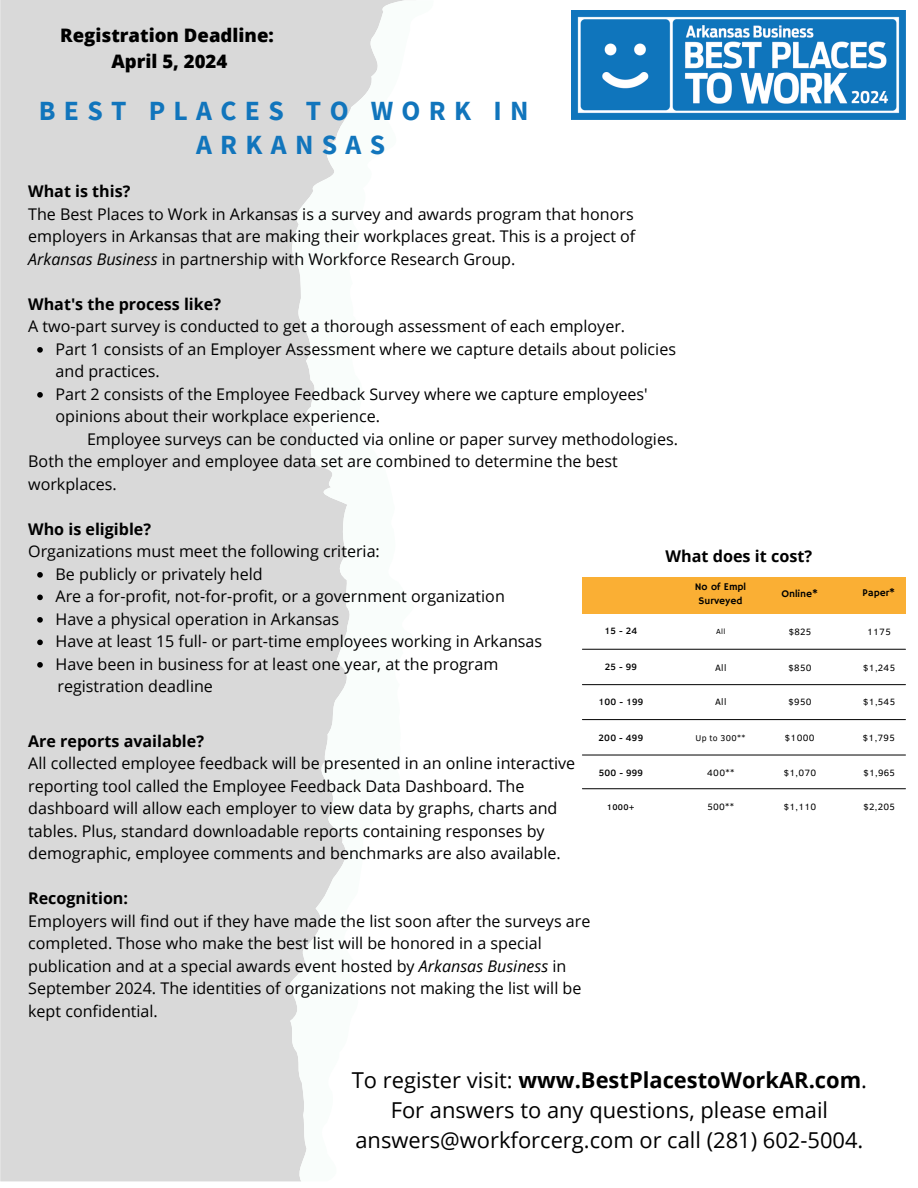
<style>
.page{position:relative;width:918px;height:1188px;background:#fff}
.page>*{position:absolute;margin:0;border:0;box-sizing:border-box;transform-origin:0 0}
.t1{font:700 27.75px "Source Sans Pro";letter-spacing:.3em;color:#1175bc}
.t2{font:21.9px/30.3px "Open Sans";color:#000;text-align:center}
.t3{font:700 21.9px "Open Sans";color:#000}
.t4{font:800 18.6px "Open Sans";color:#000}
.t5{font:700 16.2px "Open Sans";color:#000}
.t6{font:16.05px/22.5px "Open Sans";color:#000}
.t7{font:700 16.05px "Open Sans";color:#000}
.t8{font:10.2px/14.1px "Hammersmith One";color:#000;text-align:center}
.t9{font:9.45px "Clear Sans";letter-spacing:.03em;color:#000}
.t10{font:500 9.45px "Clear Sans";letter-spacing:.03em;color:#000}
.t11{font:8.7px "Clear Sans";letter-spacing:.03em;color:#000}
.t12{font:500 8.4px "Clear Sans";color:#000}
.t13{font:7.5px "Clear Sans";color:#000}
.s1{font-style:italic}
.s2{font-weight:400}
</style>
<div class="page">
<div style="left:0;top:0;width:285px;height:1181px;background:#d9d9d9"></div>
<svg style="left:285px;top:0;width:119px;height:1181px"></svg>
<svg style="left:37px;top:347px;width:6px;height:6px"></svg>
<svg style="left:37px;top:392px;width:6px;height:6px"></svg>
<svg style="left:37px;top:572px;width:6px;height:6px"></svg>
<svg style="left:37px;top:595px;width:6px;height:5px"></svg>
<svg style="left:37px;top:617px;width:6px;height:6px"></svg>
<svg style="left:37px;top:640px;width:6px;height:5px"></svg>
<svg style="left:37px;top:662px;width:6px;height:6px"></svg>
<img style="left:572px;top:10px;width:334px;height:110px">
<div style="left:582px;top:577px;width:324px;height:37px;background:#faaf34"></div>
<hr style="left:582px;top:649px;width:324px;height:1px;background:#000">
<hr style="left:582px;top:684px;width:324px;height:1px;background:#000">
<hr style="left:582px;top:719px;width:324px;height:1px;background:#000">
<hr style="left:582px;top:755px;width:324px;height:1px;background:#000">
<hr style="left:582px;top:788px;width:324px;height:1px;background:#000">
<p class="t4" style="left:60px;top:22px;width:215px">Registration Deadline:</p>
<p class="t4" style="left:111px;top:48px;width:117px">April 5, 2024</p>
<p class="t1" style="left:39px;top:93px;width:491px">BEST PLACES TO WORK IN</p>
<p class="t1" style="left:196px;top:126px;width:191px">ARKANSAS</p>
<p class="t7" style="left:28px;top:180px;width:104px">What is this?</p>
<p class="t6" style="left:28px;top:202px;width:609px;text-align:justify">The Best Places to Work in Arkansas is a survey and awards program that honors employers in Arkansas that are making their workplaces great. This is a project of <span class="s1">Arkansas Business</span> in partnership with Workforce Research Group.</p>
<p class="t7" style="left:28px;top:293px;width:194px">What's the process like?</p>
<p class="t6" style="left:28px;top:315px;width:599px">A two-part survey is conducted to get a thorough assessment of each employer.</p>
<p class="t6" style="left:56px;top:337px;width:622px">Part 1 consists of an Employer Assessment where we capture details about policies and practices.</p>
<p class="t6" style="left:56px;top:382px;width:594px">Part 2 consists of the Employee Feedback Survey where we capture employees' opinions about their workplace experience.</p>
<p class="t6" style="left:87px;top:427px;width:592px">Employee surveys can be conducted via online or paper survey methodologies.</p>
<p class="t6" style="left:28px;top:450px;width:591px">Both the employer and employee data set are combined to determine the best workplaces.</p>
<p class="t7" style="left:28px;top:518px;width:124px">Who is eligible?</p>
<p class="t6" style="left:28px;top:540px;width:353px">Organizations must meet the following criteria:</p>
<p class="t6" style="left:56px;top:562px;width:209px">Be publicly or privately held</p>
<p class="t6" style="left:56px;top:585px;width:451px">Are a for-profit, not-for-profit, or a government organization</p>
<p class="t6" style="left:56px;top:607px;width:285px">Have a physical operation in Arkansas</p>
<p class="t6" style="left:56px;top:630px;width:488px">Have at least 15 full- or part-time employees working in Arkansas</p>
<p class="t6" style="left:56px;top:652px;width:444px">Have been in business for at least one year, at the program</p>
<p class="t6" style="left:57px;top:675px;width:157px">registration deadline</p>
<p class="t7" style="left:28px;top:729px;width:177px">Are reports available?</p>
<p class="t6" style="left:28px;top:752px;width:549px">All collected employee feedback will be presented in an online interactive reporting tool called the Employee Feedback Data Dashboard. The dashboard will allow each employer to view data by graphs, charts and tables. Plus, standard downloadable reports containing responses by demographic, employee comments and benchmarks are also available.</p>
<p class="t7" style="left:28px;top:887px;width:101px">Recognition:</p>
<p class="t6" style="left:28px;top:909px;width:564px">Employers will find out if they have made the list soon after the surveys are completed. Those who make the best list will be honored in a special publication and at a special awards event hosted by <span class="s1">Arkansas Business</span> in September 2024. The identities of organizations not making the list will be kept confidential.</p>
<p class="t10" style="left:604px;top:624px;width:34px">15 - 24</p>
<p class="t10" style="left:605px;top:660px;width:34px">25 - 99</p>
<p class="t10" style="left:598px;top:695px;width:47px">100 - 199</p>
<p class="t10" style="left:599px;top:731px;width:46px">200 - 499</p>
<p class="t10" style="left:599px;top:766px;width:46px">500 - 999</p>
<p class="t12" style="left:607px;top:801px;width:29px">1000+</p>
<p class="t5" style="left:665px;top:545px;width:148px">What does it cost?</p>
<p class="t8" style="left:695px;top:580px;width:53px">No of Empl<br>Surveyed</p>
<p class="t13" style="left:716px;top:626px;width:11px">All</p>
<p class="t9" style="left:715px;top:660px;width:13px">All</p>
<p class="t9" style="left:715px;top:695px;width:13px">All</p>
<p class="t11" style="left:696px;top:732px;width:51px">Up to 300**</p>
<p class="t9" style="left:707px;top:766px;width:29px">400**</p>
<p class="t9" style="left:707px;top:800px;width:28px">500**</p>
<p class="t8" style="left:781px;top:587px;width:38px">Online*</p>
<p class="t9" style="left:788px;top:625px;width:24px">$825</p>
<p class="t9" style="left:788px;top:660px;width:25px">$850</p>
<p class="t9" style="left:788px;top:695px;width:25px">$950</p>
<p class="t9" style="left:785px;top:731px;width:32px">$1000</p>
<p class="t9" style="left:783px;top:766px;width:34px">$1,070</p>
<p class="t9" style="left:783px;top:800px;width:34px">$1,110</p>
<p class="t8" style="left:863px;top:586px;width:34px">Paper*</p>
<p class="t9" style="left:867px;top:625px;width:25px">1175</p>
<p class="t9" style="left:863px;top:660px;width:34px">$1,245</p>
<p class="t9" style="left:863px;top:695px;width:34px">$1,545</p>
<p class="t9" style="left:863px;top:731px;width:34px">$1,795</p>
<p class="t9" style="left:863px;top:766px;width:33px">$1,965</p>
<p class="t9" style="left:863px;top:800px;width:33px">$2,205</p>
<p class="t3" style="left:352px;top:1064px;width:517px"><span class="s2">To register visit:</span> www.BestPlacestoWorkAR.com<span class="s2">.</span></p>
<p class="t2" style="left:355px;top:1094px;width:509px">For answers to any questions, please email answers@workforcerg.com or call (281) 602-5004.</p>
</div>
